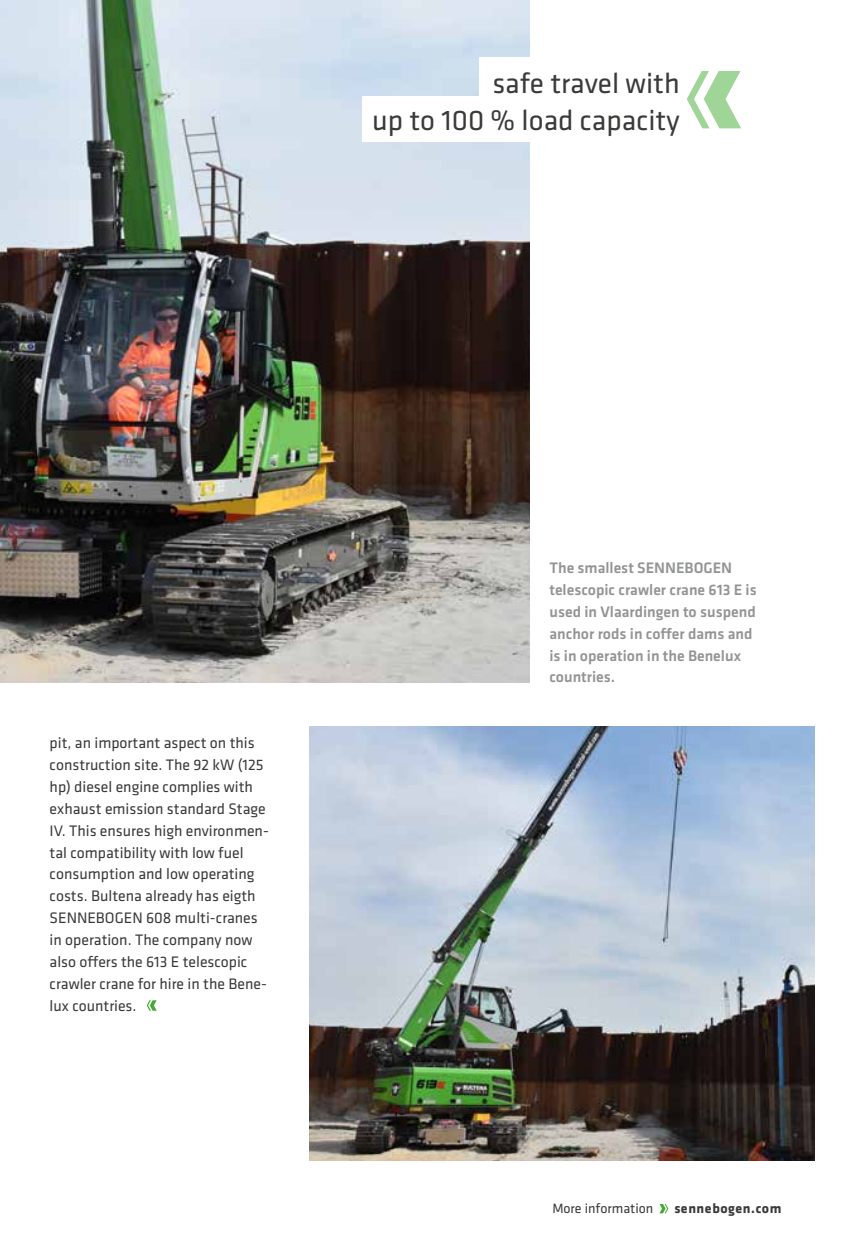
<style>
.page{position:relative;width:849px;height:1246px;background:#fff}
.page>*{position:absolute;margin:0;border:0;box-sizing:border-box;transform-origin:0 0}
.t1{font:29.4px/36.8px "Klavika Basic";color:#3a3a39;text-align:right}
.t2{font:15.75px/21.9px "Klavika Basic";color:#3a3a39}
.t3{font:500 15.75px/21.9px "Klavika Basic";color:#939494}
.t4{font:14px "Klavika Basic";color:#3a3a39}
.t5{font:700 14px "Klavika Basic";letter-spacing:.04em;color:#3a3a39}
</style>
<div class="page">
<img style="left:0;top:0;width:529px;height:682px">
<svg style="left:147px;top:1000px;width:10px;height:10px"></svg>
<img style="left:309px;top:726px;width:505px;height:434px">
<svg style="left:687px;top:71px;width:54px;height:57px"></svg>
<div style="left:479px;top:57px;width:180px;height:52px;background:#fff"></div>
<div style="left:362px;top:96px;width:280px;height:46px;background:#fff"></div>
<svg style="left:659px;top:1204px;width:9px;height:8px"></svg>
<h1 class="t1" style="left:372px;top:64px;width:309px">safe travel with<br>up to 100 % load capacity</h1>
<p class="t2" style="left:50px;top:731px;width:221px">pit, an important aspect on this construction site. The 92 kW (125 hp) diesel engine complies with exhaust emission standard Stage<br>IV. This ensures high environmen&shy;tal compatibility with low fuel consumption and low operating costs. Bultena already has eigth<br>SENNEBOGEN 608 multi-cranes in operation. The company now also offers the 613 E telescopic crawler crane for hire in the Bene&shy;lux countries.</p>
<p class="t3" style="left:549px;top:556px;width:209px">The smallest SENNEBOGEN telescopic crawler crane 613 E is used in Vlaardingen to suspend anchor rods in coffer dams and is in operation in the Benelux countries.</p>
<p class="t4" style="left:552px;top:1199px;width:103px">More information</p>
<p class="t5" style="left:674px;top:1198px;width:109px">sennebogen.com</p>
</div>
